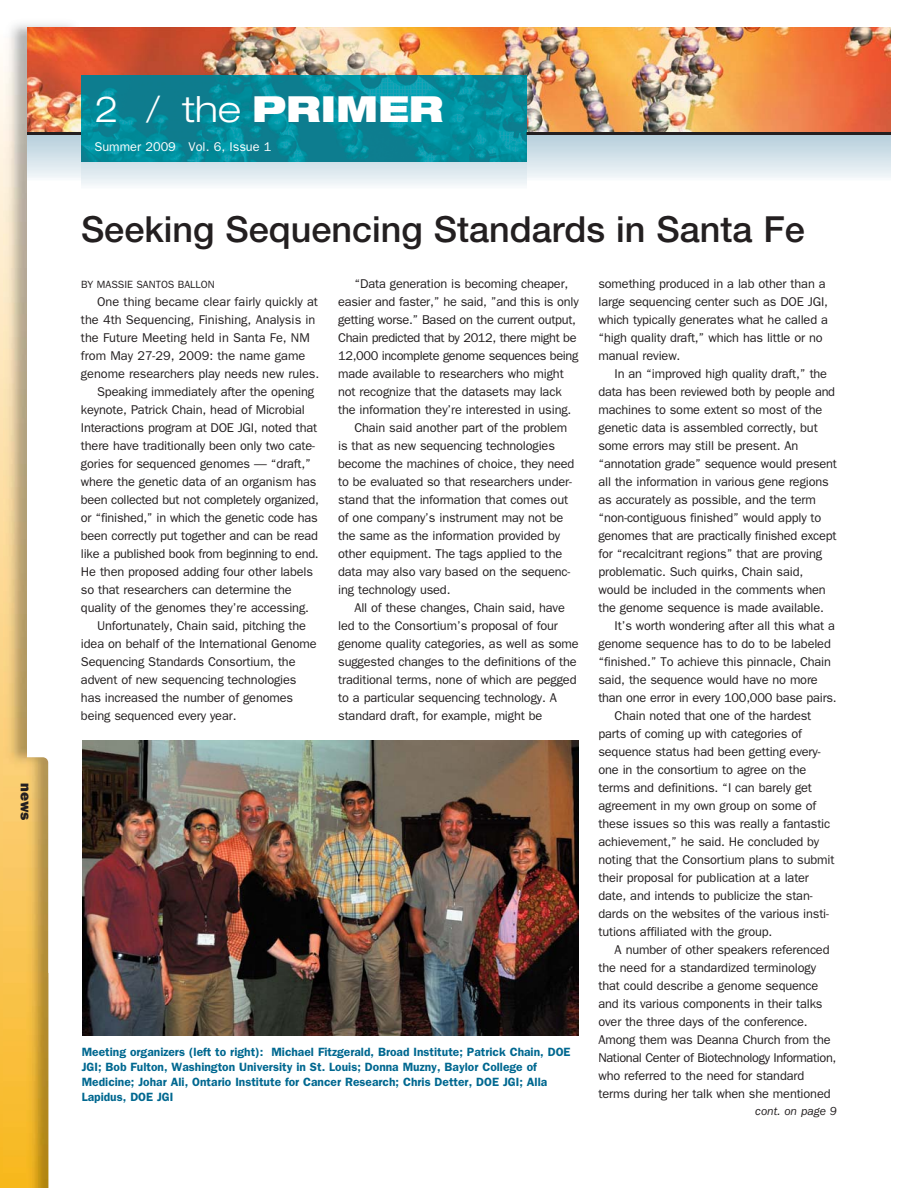
<style>
.page{position:relative;width:918px;height:1188px;background:#fff}
.page>*{position:absolute;margin:0;border:0;box-sizing:border-box;transform-origin:0 0}
.t1{font:500 36px "Helvetica Neue LT Std";color:#231f20}
.t2{font:900 expanded 36px "Helvetica Neue LT Std";color:#fff}
.t3{font:15px "ITC Franklin Gothic Std Hvy";color:#231f20}
.t4{font:12.75px/18px "ITC Franklin Gothic Std";letter-spacing:-.01em;color:#231f20}
.t5{font:12.75px "ITC Franklin Gothic Std";letter-spacing:-.03em;color:#231f20}
.t6{font:12.75px "ITC Franklin Gothic Std";color:#fff}
.t7{font:600 12px/15px "ITC Franklin Gothic Std";color:#006890}
.t8{font:italic 12px "ITC Franklin Gothic Std";color:#231f20}
.t9{font:10.5px "ITC Franklin Gothic Std";color:#231f20}
.s1{font-weight:300}
</style>
<div class="page">
<img style="left:0;top:62px;width:4px;height:1126px">
<img style="left:4px;top:23px;width:79px;height:1165px">
<svg style="left:27px;top:181px;width:54px;height:1007px"></svg>
<svg style="left:27px;top:135px;width:864px;height:46px;background:#d5e3eb"></svg>
<svg style="left:81px;top:161px;width:445px;height:28px"></svg>
<img style="left:27px;top:27px;width:864px;height:105px">
<img style="left:81px;top:75px;width:445px;height:86px">
<hr style="left:27px;top:132px;width:54px;height:3px;background:#231f20">
<hr style="left:526px;top:132px;width:365px;height:3px;background:#231f20">
<img style="left:83px;top:740px;width:495px;height:295px">
<p class="t3" style="left:35px;top:783px;width:39px;rotate:90deg">news</p>
<h1 class="t2" style="left:94px;top:88px;width:350px"><span class="s1">2 / the</span> PRIMER</h1>
<p class="t6" style="left:94px;top:142px;width:179px">Summer 2009 Vol. 6, Issue 1</p>
<h1 class="t1" style="left:81px;top:216px;width:725px">Seeking Sequencing Standards in Santa Fe</h1>
<p class="t9" style="left:81px;top:281px;width:135px">BY MASSIE SANTOS BALLON</p>
<p class="t4" style="left:97px;top:294px;width:222px">One thing became clear fairly quickly at</p>
<p class="t4" style="left:81px;top:312px;width:236px">the 4th Sequencing, Finishing, Analysis in</p>
<p class="t4" style="left:81px;top:330px;width:230px">the Future Meeting held in Santa Fe, NM</p>
<p class="t4" style="left:81px;top:348px;width:226px">from May 27-29, 2009: the name game</p>
<p class="t4" style="left:81px;top:366px;width:240px">genome researchers play needs new rules.</p>
<p class="t4" style="left:97px;top:384px;width:218px">Speaking immediately after the opening</p>
<p class="t4" style="left:81px;top:402px;width:226px">keynote, Patrick Chain, head of Microbial</p>
<p class="t4" style="left:81px;top:420px;width:238px">Interactions program at DOE JGI, noted that</p>
<p class="t4" style="left:81px;top:438px;width:235px">there have traditionally been only two cate-</p>
<p class="t4" style="left:81px;top:456px;width:231px">gories for sequenced genomes — “draft,”</p>
<p class="t4" style="left:81px;top:474px;width:237px">where the genetic data of an organism has</p>
<p class="t4" style="left:81px;top:492px;width:239px">been collected but not completely organized,</p>
<p class="t4" style="left:81px;top:510px;width:238px">or “finished,” in which the genetic code has</p>
<p class="t4" style="left:81px;top:528px;width:239px">been correctly put together and can be read</p>
<p class="t4" style="left:81px;top:546px;width:239px">like a published book from beginning to end.</p>
<p class="t4" style="left:81px;top:564px;width:234px">He then proposed adding four other labels</p>
<p class="t4" style="left:81px;top:582px;width:212px">so that researchers can determine the</p>
<p class="t4" style="left:81px;top:600px;width:230px">quality of the genomes they’re accessing.</p>
<p class="t4" style="left:97px;top:618px;width:210px">Unfortunately, Chain said, pitching the</p>
<p class="t4" style="left:81px;top:636px;width:237px">idea on behalf of the International Genome</p>
<p class="t4" style="left:81px;top:654px;width:216px">Sequencing Standards Consortium, the</p>
<p class="t4" style="left:81px;top:672px;width:217px">advent of new sequencing technologies</p>
<p class="t4" style="left:81px;top:690px;width:214px">has increased the number of genomes</p>
<p class="t4" style="left:81px;top:708px;width:157px">being sequenced every year.</p>
<p class="t4" style="left:354px;top:276px;width:216px">“Data generation is becoming cheaper,</p>
<p class="t4" style="left:338px;top:294px;width:242px">easier and faster,” he said, ”and this is only</p>
<p class="t4" style="left:338px;top:312px;width:239px">getting worse.” Based on the current output,</p>
<p class="t5" style="left:338px;top:333px;width:240px">Chain predicted that by 2012, there might be</p>
<p class="t5" style="left:338px;top:351px;width:242px">12,000 incomplete genome sequences being</p>
<p class="t4" style="left:338px;top:366px;width:227px">made available to researchers who might</p>
<p class="t4" style="left:338px;top:384px;width:225px">not recognize that the datasets may lack</p>
<p class="t4" style="left:338px;top:402px;width:235px">the information they’re interested in using.</p>
<p class="t4" style="left:354px;top:420px;width:214px">Chain said another part of the problem</p>
<p class="t4" style="left:338px;top:438px;width:218px">is that as new sequencing technologies</p>
<p class="t4" style="left:338px;top:456px;width:238px">become the machines of choice, they need</p>
<p class="t4" style="left:338px;top:474px;width:235px">to be evaluated so that researchers under-</p>
<p class="t4" style="left:338px;top:492px;width:232px">stand that the information that comes out</p>
<p class="t4" style="left:338px;top:510px;width:227px">of one company’s instrument may not be</p>
<p class="t4" style="left:338px;top:528px;width:223px">the same as the information provided by</p>
<p class="t4" style="left:338px;top:546px;width:226px">other equipment. The tags applied to the</p>
<p class="t4" style="left:338px;top:564px;width:234px">data may also vary based on the sequenc-</p>
<p class="t4" style="left:338px;top:582px;width:114px">ing technology used.</p>
<p class="t4" style="left:354px;top:600px;width:212px">All of these changes, Chain said, have</p>
<p class="t4" style="left:338px;top:618px;width:221px">led to the Consortium’s proposal of four</p>
<p class="t4" style="left:338px;top:636px;width:242px">genome quality categories, as well as some</p>
<p class="t4" style="left:338px;top:654px;width:240px">suggested changes to the definitions of the</p>
<p class="t4" style="left:338px;top:672px;width:240px">traditional terms, none of which are pegged</p>
<p class="t4" style="left:338px;top:690px;width:220px">to a particular sequencing technology. A</p>
<p class="t4" style="left:338px;top:708px;width:206px">standard draft, for example, might be</p>
<p class="t7" style="left:82px;top:1046px;width:490px">Meeting organizers (left to right): Michael Fitzgerald, Broad Institute; Patrick Chain, DOE JGI; Bob Fulton, Washington University in St. Louis; Donna Muzny, Baylor College of Medicine; Johar Ali, Ontario Institute for Cancer Research; Chris Detter, DOE JGI; Alla Lapidus, DOE JGI</p>
<p class="t4" style="left:598px;top:276px;width:231px">something produced in a lab other than a large sequencing center such as DOE JGI, which typically generates what he called a “high quality draft,” which has little or no manual review.</p>
<p class="t4" style="left:598px;top:366px;width:240px;text-indent:16px">In an “improved high quality draft,” the data has been reviewed both by people and machines to some extent so most of the genetic data is assembled correctly, but some errors may still be present. An “annotation grade” sequence would present all the information in various gene regions as accurately as possible, and the term “non-contiguous finished” would apply to genomes that are practically finished except for “recalcitrant regions” that are proving problematic. Such quirks, Chain said, would be included in the comments when the genome sequence is made available.</p>
<p class="t4" style="left:615px;top:618px;width:222px">It’s worth wondering after all this what a</p>
<p class="t4" style="left:598px;top:636px;width:234px">genome sequence has to do to be labeled</p>
<p class="t4" style="left:598px;top:654px;width:234px">“finished.” To achieve this pinnacle, Chain</p>
<p class="t4" style="left:598px;top:672px;width:221px">said, the sequence would have no more</p>
<p class="t4" style="left:598px;top:690px;width:240px">than one error in every 100,000 base pairs.</p>
<p class="t4" style="left:615px;top:708px;width:198px">Chain noted that one of the hardest</p>
<p class="t4" style="left:598px;top:726px;width:205px">parts of coming up with categories of</p>
<p class="t4" style="left:598px;top:744px;width:224px">sequence status had been getting every-</p>
<p class="t4" style="left:598px;top:762px;width:210px">one in the consortium to agree on the</p>
<p class="t4" style="left:598px;top:780px;width:215px">terms and definitions. “I can barely get</p>
<p class="t4" style="left:598px;top:798px;width:219px">agreement in my own group on some of</p>
<p class="t4" style="left:598px;top:816px;width:233px">these issues so this was really a fantastic</p>
<p class="t4" style="left:598px;top:834px;width:222px">achievement,” he said. He concluded by</p>
<p class="t4" style="left:598px;top:852px;width:237px">noting that the Consortium plans to submit</p>
<p class="t4" style="left:598px;top:870px;width:212px">their proposal for publication at a later</p>
<p class="t4" style="left:598px;top:888px;width:216px">date, and intends to publicize the stan-</p>
<p class="t4" style="left:598px;top:906px;width:232px">dards on the websites of the various insti-</p>
<p class="t4" style="left:598px;top:924px;width:175px">tutions affiliated with the group.</p>
<p class="t4" style="left:615px;top:942px;width:216px">A number of other speakers referenced</p>
<p class="t4" style="left:598px;top:960px;width:219px">the need for a standardized terminology</p>
<p class="t4" style="left:598px;top:978px;width:222px">that could describe a genome sequence</p>
<p class="t4" style="left:598px;top:996px;width:226px">and its various components in their talks</p>
<p class="t4" style="left:598px;top:1014px;width:211px">over the three days of the conference.</p>
<p class="t4" style="left:598px;top:1032px;width:234px">Among them was Deanna Church from the</p>
<p class="t5" style="left:598px;top:1053px;width:239px">National Center of Biotechnology Information,</p>
<p class="t4" style="left:598px;top:1068px;width:207px">who referred to the need for standard</p>
<p class="t4" style="left:598px;top:1086px;width:234px">terms during her talk when she mentioned</p>
<p class="t8" style="left:755px;top:1107px;width:83px">cont. on page 9</p>
</div>
